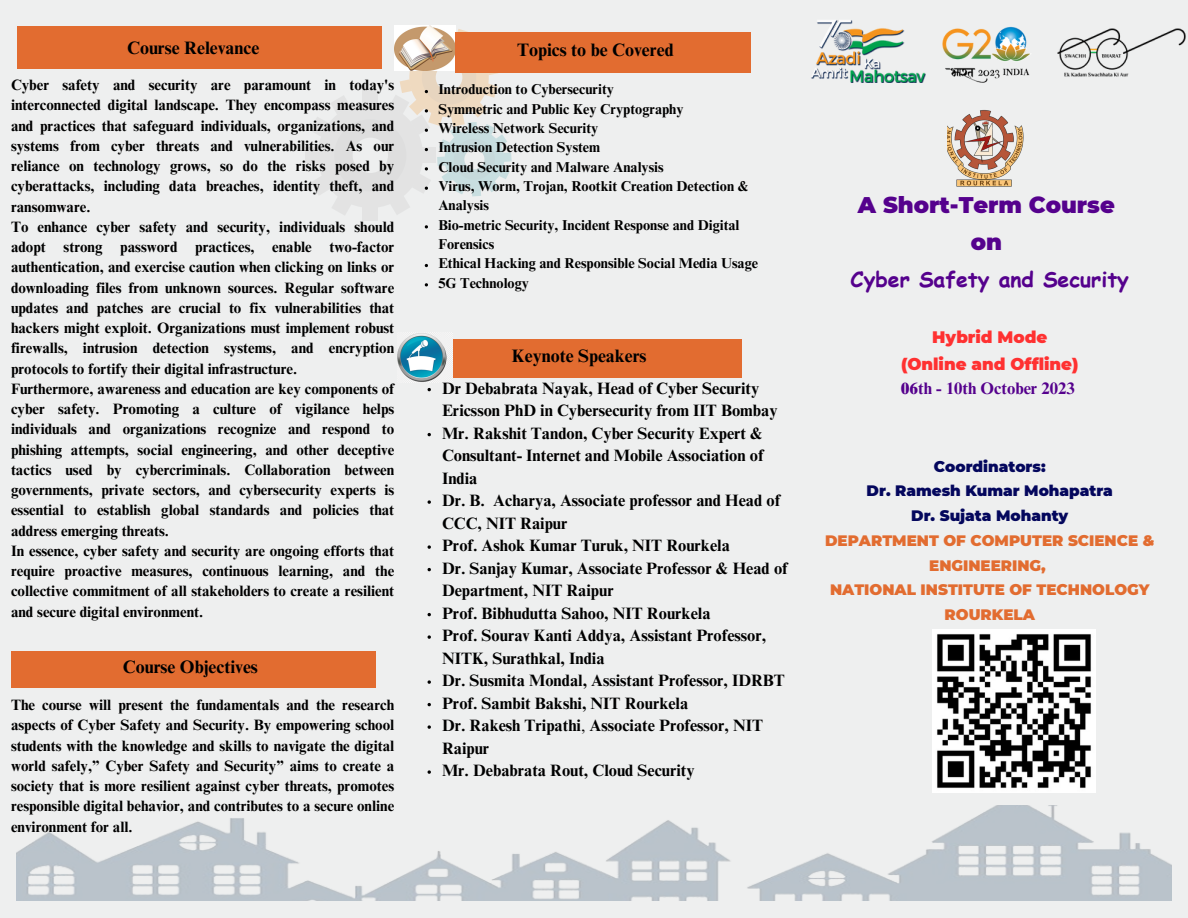
<style>
.page{position:relative;width:1188px;height:918px;background:#eeefef}
.page>*{position:absolute;margin:0;border:0;box-sizing:border-box;transform-origin:0 0}
.t1{font:900 22.65px "Montserrat";color:#55018d}
.t2{font:700 21.15px "Comic Sans MS";color:#55018d}
.t3{font:700 18px "Times NRMT Pro";color:#000}
.t4{font:900 16.65px "Montserrat";color:#ff3131}
.t5{font:700 16.65px "Times NRMT Pro";color:#55018d}
.t6{font:700 16.5px/22.5px "Times NRMT Pro";color:#000}
.t7{font:900 15.15px/24.8px "Montserrat";color:#e26c30;text-align:center}
.t8{font:900 15.15px "Montserrat";color:#04075d}
.t9{font:700 15px/20.2px "Times NRMT Pro";color:#000;text-align:justify}
.t10{font:700 14.25px/19.4px "Times NRMT Pro";color:#000}
.s1{font-weight:400}
.s2{font-weight:800}
</style>
<div class="page">
<div style="left:17px;top:26px;width:364px;height:43px;background:#e26c30"></div>
<img style="left:17px;top:806px;width:1154px;height:94px">
<div style="left:362px;top:207px;width:16px;height:13px;background:#e3e3e3"></div>
<div style="left:305px;top:147px;width:14px;height:16px;background:#e3e3e3"></div>
<img style="left:947px;top:110px;width:77px;height:77px">
<img style="left:394px;top:26px;width:61px;height:2px">
<div style="left:455px;top:33px;width:296px;height:40px;background:#e26c30"></div>
<img style="left:942px;top:26px;width:88px;height:57px">
<img style="left:811px;top:20px;width:114px;height:62px">
<div style="left:446px;top:339px;width:296px;height:39px;background:#e26c30"></div>
<div style="left:11px;top:652px;width:365px;height:36px;background:#e26c30"></div>
<img style="left:1057px;top:28px;width:129px;height:49px">
<img style="left:397px;top:333px;width:55px;height:49px">
<img style="left:933px;top:630px;width:163px;height:163px">
<svg style="left:310px;top:28px;width:202px;height:187px"></svg>
<svg style="left:428px;top:500px;width:3px;height:4px"></svg>
<svg style="left:428px;top:545px;width:3px;height:4px"></svg>
<svg style="left:428px;top:635px;width:3px;height:4px"></svg>
<svg style="left:428px;top:680px;width:3px;height:4px"></svg>
<svg style="left:428px;top:725px;width:3px;height:4px"></svg>
<svg style="left:428px;top:770px;width:3px;height:4px"></svg>
<p class="t3" style="left:127px;top:41px;width:134px">Course Relevance</p>
<p class="t9" style="left:11px;top:77px;width:385px">Cyber safety and security are paramount in today's interconnected digital landscape. They encompass measures and practices that safeguard individuals, organizations, and systems from cyber threats and vulnerabilities. As our reliance on technology grows, so do the risks posed by cyberattacks, including data breaches, identity theft, and ransomware.</p>
<p class="t9" style="left:11px;top:219px;width:385px">To enhance cyber safety and security, individuals should adopt strong password practices, enable two-factor authentication, and exercise caution when clicking on links or downloading files from unknown sources. Regular software updates and patches are crucial to fix vulnerabilities that hackers might exploit. Organizations must implement robust firewalls, intrusion detection systems, and encryption protocols to fortify their digital infrastructure.</p>
<p class="t9" style="left:11px;top:381px;width:385px">Furthermore, awareness and education are key components of cyber safety. Promoting a culture of vigilance helps individuals and organizations recognize and respond to phishing attempts, social engineering, and other deceptive tactics used by cybercriminals. Collaboration between governments, private sectors, and cybersecurity experts is essential to establish global standards and policies that address emerging threats.</p>
<p class="t9" style="left:11px;top:543px;width:385px">In essence, cyber safety and security are ongoing efforts that require proactive measures, continuous learning, and the collective commitment of all stakeholders to create a resilient and secure digital environment.</p>
<p class="t3" style="left:123px;top:660px;width:137px">Course Objectives</p>
<p class="t9" style="left:11px;top:697px;width:385px">The course will present the fundamentals and the research aspects of Cyber Safety and Security. By empowering school students with the knowledge and skills to navigate the digital world safely,” Cyber Safety and Security” aims to create a society that is more resilient against cyber threats, promotes responsible digital behavior, and contributes to a secure online environment for all.</p>
<p class="t3" style="left:517px;top:43px;width:158px">Topics to be Covered</p>
<p class="t10" style="left:438px;top:81px;width:177px">Introduction to Cybersecurity</p>
<p class="t10" style="left:438px;top:101px;width:247px">Symmetric and Public Key Cryptography</p>
<p class="t10" style="left:438px;top:120px;width:161px">Wireless Network Security</p>
<p class="t10" style="left:438px;top:139px;width:163px">Intrusion Detection System</p>
<p class="t10" style="left:438px;top:159px;width:227px">Cloud Security and Malware Analysis</p>
<p class="t10" style="left:438px;top:178px;width:312px">Virus, Worm, Trojan, Rootkit Creation Detection &amp;<br>Analysis</p>
<p class="t10" style="left:438px;top:217px;width:303px">Bio-metric Security, Incident Response and Digital<br>Forensics</p>
<p class="t10" style="left:438px;top:255px;width:321px">Ethical Hacking and Responsible Social Media Usage</p>
<p class="t10" style="left:438px;top:275px;width:92px">5G Technology</p>
<p class="t3" style="left:512px;top:349px;width:136px">Keynote Speakers</p>
<p class="t6" style="left:442px;top:379px;width:337px">Dr Debabrata Nayak, Head of Cyber Security<br>Ericsson PhD in Cybersecurity from IIT Bombay</p>
<p class="t6" style="left:442px;top:424px;width:323px;text-align:justify">Mr. Rakshit Tandon, Cyber Security Expert &amp; Consultant- Internet and Mobile Association of India</p>
<p class="t6" style="left:442px;top:491px;width:340px">Dr. B. Acharya, Associate professor and Head of<br>CCC, NIT Raipur</p>
<p class="t6" style="left:442px;top:536px;width:289px">Prof. Ashok Kumar Turuk, NIT Rourkela</p>
<p class="t6" style="left:442px;top:559px;width:347px">Dr. Sanjay Kumar, Associate Professor &amp; Head of<br>Department, NIT Raipur</p>
<p class="t6" style="left:442px;top:604px;width:270px">Prof. Bibhudutta Sahoo, NIT Rourkela</p>
<p class="t6" style="left:442px;top:626px;width:326px">Prof. Sourav Kanti Addya, Assistant Professor,<br>NITK, Surathkal, India</p>
<p class="t6" style="left:442px;top:671px;width:344px">Dr. Susmita Mondal, Assistant Professor, IDRBT</p>
<p class="t6" style="left:442px;top:694px;width:248px">Prof. Sambit Bakshi, NIT Rourkela</p>
<p class="t6" style="left:442px;top:716px;width:323px">Dr. Rakesh Tripathi<span class="s1">,</span> Associate Professor, NIT<br>Raipur</p>
<p class="t6" style="left:442px;top:761px;width:254px">Mr. Debabrata Rout, Cloud Security</p>
<p class="t1" style="left:858px;top:191px;width:258px">A Short-Term Course</p>
<p class="t1" style="left:971px;top:228px;width:33px">on</p>
<p class="t2" style="left:851px;top:264px;width:280px">Cyber Safety and Security</p>
<p class="t4" style="left:932px;top:327px;width:117px">Hybrid Mode</p>
<p class="t4" style="left:901px;top:354px;width:179px">(Online and Offline)</p>
<p class="t5" style="left:901px;top:382px;width:176px"><span class="s2">06</span>th - 10th October 2023</p>
<p class="t8" style="left:934px;top:457px;width:113px">Coordinators:</p>
<p class="t8" style="left:867px;top:482px;width:248px">Dr. Ramesh Kumar Mohapatra</p>
<p class="t8" style="left:911px;top:507px;width:159px">Dr. Sujata Mohanty</p>
<p class="t7" style="left:825px;top:528px;width:331px">DEPARTMENT OF COMPUTER SCIENCE &amp;<br>ENGINEERING,</p>
<p class="t7" style="left:830px;top:578px;width:321px">NATIONAL INSTITUTE OF TECHNOLOGY<br>ROURKELA</p>
</div>
